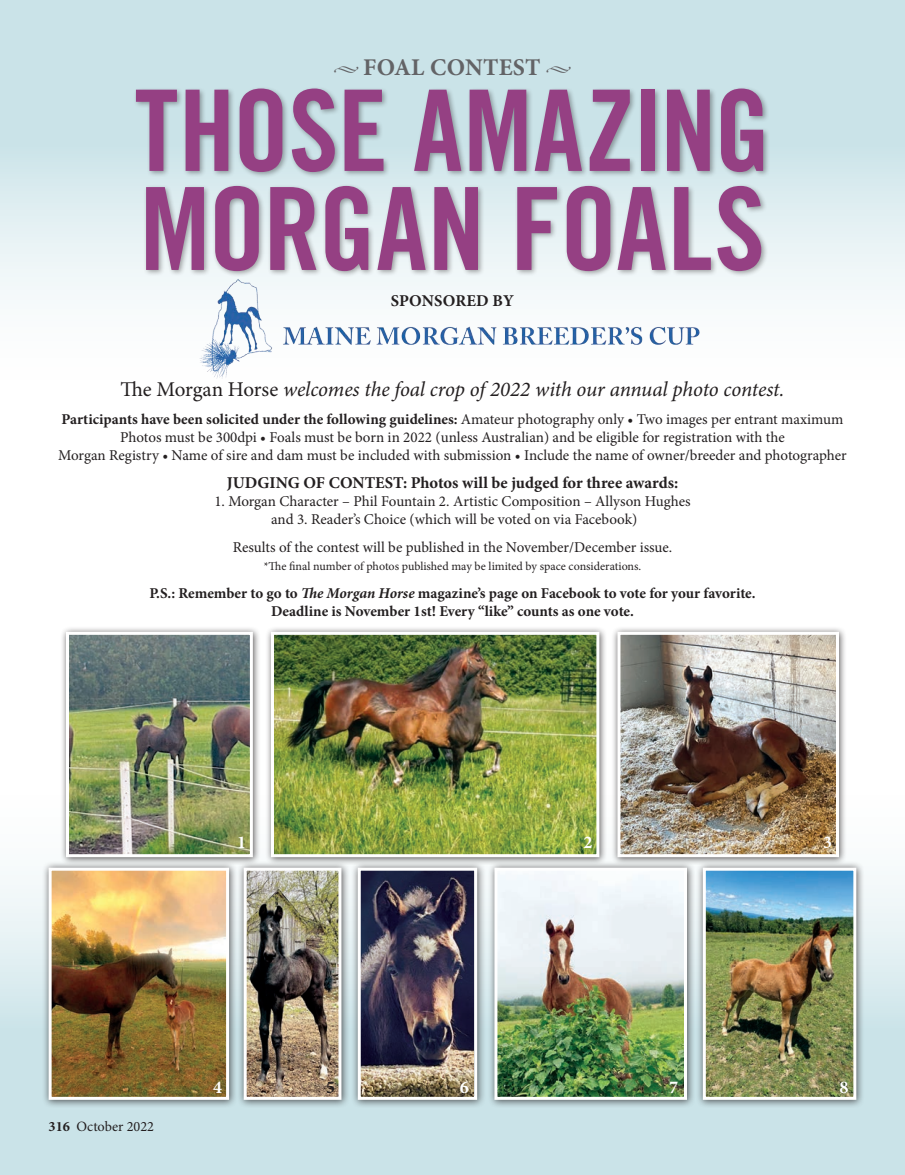
<style>
.page{position:relative;width:905px;height:1175px;background:#fff}
.page>*{position:absolute;margin:0;border:0;box-sizing:border-box;transform-origin:0 0}
.t1{font:114.75px "Trade Gothic Bold 13";letter-spacing:-.01em;color:#954083}
.t2{font:112.5px "Trade Gothic Bold 13";letter-spacing:-.005em;color:#954083}
.t3{font:700 24px "Minion Pro";letter-spacing:.01em;color:#636366}
.t4{font:italic 21px "Minion Pro";letter-spacing:-.01em;color:#231f20}
.t5{font:700 18px "Minion Pro";color:#fff}
.t6{font:700 18px "Minion Pro";color:#231f20}
.t7{font:700 16.5px "Minion Pro";color:#231f20}
.t8{font:15px/18.3px "Minion Pro";color:#231f20;text-align:center}
.t9{font:700 15px "Minion Pro";letter-spacing:-.005em;color:#231f20}
.t10{font:14.25px "Minion Pro";color:#231f20}
.t11{font:12px "Minion Pro";letter-spacing:-.005em;color:#231f20}
.s1{font-style:normal}
.s2{font-weight:700}
.s3{font-style:italic}
</style>
<div class="page">
<div style="left:0;top:0;width:904px;height:418px;background:linear-gradient(to bottom,#bedce3,#fff)"></div>
<div style="left:133px;top:86px;width:637px;height:192px;background:#231f20;opacity:.4"></div>
<div style="left:0;top:756px;width:904px;height:418px;background:linear-gradient(to bottom,#fff,#bedde3)"></div>
<div style="left:60px;top:625px;width:201px;height:240px;background:#231f20;opacity:.75"></div>
<img style="left:70px;top:636px;width:179px;height:217px">
<div style="left:66px;top:632px;width:187px;height:225px;border:3px solid #fff"></div>
<div style="left:265px;top:625px;width:342px;height:240px;background:#231f20;opacity:.75"></div>
<img style="left:275px;top:636px;width:320px;height:217px">
<div style="left:271px;top:632px;width:328px;height:225px;border:3px solid #fff"></div>
<div style="left:237px;top:860px;width:113px;height:248px;background:#231f20;opacity:.75"></div>
<img style="left:248px;top:871px;width:89px;height:224px">
<div style="left:244px;top:867px;width:97px;height:232px;border:3px solid #fff"></div>
<div style="left:611px;top:625px;width:235px;height:240px;background:#231f20;opacity:.75"></div>
<img style="left:621px;top:636px;width:214px;height:217px">
<div style="left:617px;top:632px;width:222px;height:225px;border:3px solid #fff"></div>
<div style="left:487px;top:860px;width:208px;height:248px;background:#231f20;opacity:.75"></div>
<img style="left:498px;top:871px;width:185px;height:224px">
<div style="left:494px;top:867px;width:193px;height:232px;border:3px solid #fff"></div>
<div style="left:351px;top:860px;width:135px;height:248px;background:#231f20;opacity:.75"></div>
<img style="left:362px;top:871px;width:111px;height:224px">
<div style="left:358px;top:867px;width:119px;height:232px;border:3px solid #fff"></div>
<div style="left:42px;top:860px;width:196px;height:248px;background:#231f20;opacity:.75"></div>
<img style="left:53px;top:871px;width:172px;height:224px">
<div style="left:49px;top:867px;width:180px;height:232px;border:3px solid #fff"></div>
<div style="left:696px;top:860px;width:169px;height:248px;background:#231f20;opacity:.75"></div>
<img style="left:706px;top:871px;width:146px;height:224px">
<div style="left:702px;top:867px;width:154px;height:232px;border:3px solid #fff"></div>
<img style="left:177px;top:262px;width:522px;height:116px">
<p class="t3" style="left:333px;top:50px;width:239px">◆ FOAL CONTEST ◆</p>
<p class="t2" style="left:135px;top:80px;width:637px">THOSE AMAZING</p>
<p class="t1" style="left:140px;top:177px;width:626px">MORGAN FOALS</p>
<p class="t7" style="left:391px;top:289px;width:124px">SPONSORED BY</p>
<p class="t4" style="left:120px;top:375px;width:665px"><span class="s1">The Morgan Horse</span> welcomes the foal crop of 2022 with our annual photo contest.</p>
<p class="t8" style="left:61px;top:410px;width:783px"><span class="s2">Participants have been solicited under the following guidelines:</span> Amateur photography only • Two images per entrant maximum<br>Photos must be 300dpi • Foals must be born in 2022 (unless Australian) and be eligible for registration with the</p>
<p class="t8" style="left:58px;top:446px;width:790px">Morgan Registry • Name of sire and dam must be included with submission • Include the name of owner/breeder and photographer</p>
<p class="t7" style="left:227px;top:471px;width:453px">JUDGING OF CONTEST: Photos will be judged for three awards:</p>
<p class="t8" style="left:214px;top:492px;width:478px">1. Morgan Character – Phil Fountain 2. Artistic Composition – Allyson Hughes</p>
<p class="t8" style="left:271px;top:510px;width:368px">and 3. Reader’s Choice (which will be voted on via Facebook)</p>
<p class="t8" style="left:233px;top:538px;width:441px">Results of the contest will be published in the November/December issue.</p>
<p class="t11" style="left:264px;top:558px;width:379px">*The final number of photos published may be limited by space considerations.</p>
<p class="t9" style="left:149px;top:582px;width:607px">P.S.: Remember to go to <span class="s3">The Morgan Horse</span> magazine’s page on Facebook to vote for your favorite.</p>
<p class="t9" style="left:271px;top:600px;width:364px">Deadline is November 1st! Every “like” counts as one vote.</p>
<p class="t5" style="left:237px;top:830px;width:10px">1</p>
<p class="t5" style="left:583px;top:830px;width:10px">2</p>
<p class="t5" style="left:823px;top:830px;width:10px">3</p>
<p class="t10" style="left:49px;top:1117px;width:107px"><span class="s2">316</span> October 2022</p>
<p class="t5" style="left:213px;top:1074px;width:10px">4</p>
<p class="t6" style="left:326px;top:1074px;width:10px">5</p>
<p class="t5" style="left:460px;top:1074px;width:10px">6</p>
<p class="t5" style="left:669px;top:1074px;width:10px">7</p>
<p class="t5" style="left:839px;top:1074px;width:10px">8</p>
</div>
